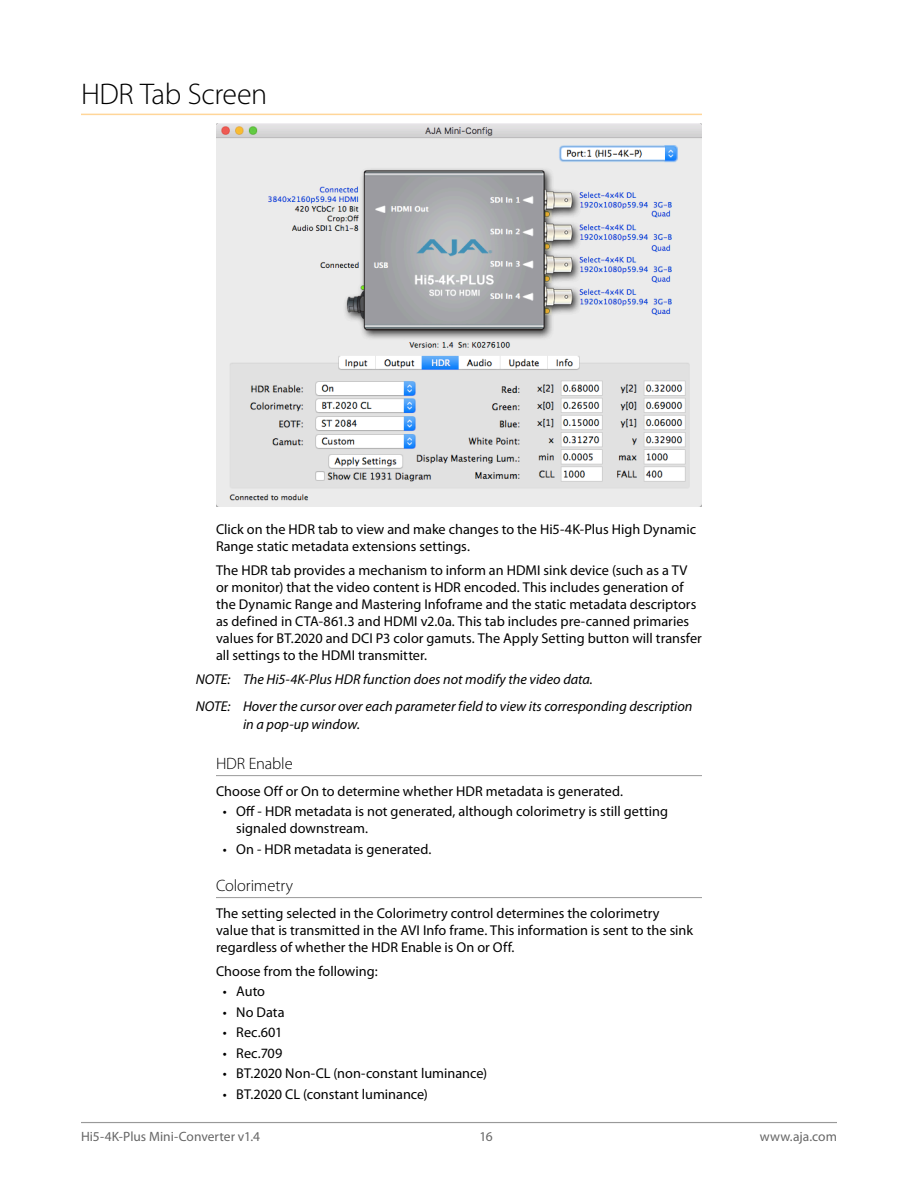
<style>
.page{position:relative;width:918px;height:1188px;background:#fff}
.page>*{position:absolute;margin:0;border:0;box-sizing:border-box;transform-origin:0 0}
._1Head{font:300 30px "Myriad Pro";letter-spacing:-.015em;color:#000}
._4Head{font:300 16.5px "Myriad Pro";letter-spacing:-.005em;color:#000}
.Body{font:14.25px/17.1px "Myriad Pro";letter-spacing:.005em;color:#000}
.NOTE{font:italic 14.25px/17.1px "Myriad Pro";color:#000}
.t1{font:13.5px "Myriad Pro";color:#666}
</style>
<div class="page">
<hr style="left:81px;top:1122px;width:756px;height:1px;background:#999">
<hr style="left:81px;top:114px;width:621px;height:1px;background:#ffd699">
<hr style="left:216px;top:775px;width:486px;height:1px;background:#999">
<hr style="left:216px;top:897px;width:486px;height:1px;background:#999">
<img style="left:216px;top:123px;width:486px;height:383px">
<p class="_1Head" style="left:81px;top:77px;width:188px">HDR Tab Screen</p>
<p class="Body" style="left:216px;top:520px;width:482px">Click on the HDR tab to view and make changes to the Hi5-4K-Plus High Dynamic<br>Range static metadata extensions settings.</p>
<p class="Body" style="left:216px;top:561px;width:487px">The HDR tab provides a mechanism to inform an HDMI sink device (such as a TV or monitor) that the video content is HDR encoded. This includes generation of the Dynamic Range and Mastering Infoframe and the static metadata descriptors as defined in CTA-861.3 and HDMI v2.0a. This tab includes pre-canned primaries values for BT.2020 and DCI P3 color gamuts. The Apply Setting button will transfer all settings to the HDMI transmitter.</p>
<p class="NOTE" style="left:196px;top:671px;width:399px">NOTE: The Hi5-4K-Plus HDR function does not modify the video data.</p>
<p class="NOTE" style="left:243px;top:698px;width:451px;text-indent:-47px">NOTE: Hover the cursor over each parameter field to view its corresponding description in a pop-up window.</p>
<p class="_4Head" style="left:216px;top:754px;width:78px">HDR Enable</p>
<p class="Body" style="left:216px;top:782px;width:409px">Choose Off or On to determine whether HDR metadata is generated.</p>
<p class="Body" style="left:236px;top:803px;width:433px;text-indent:-14px">• Off - HDR metadata is not generated, although colorimetry is still getting signaled downstream.</p>
<p class="Body" style="left:223px;top:840px;width:210px">• On - HDR metadata is generated.</p>
<p class="_4Head" style="left:216px;top:876px;width:78px">Colorimetry</p>
<p class="Body" style="left:216px;top:904px;width:479px">The setting selected in the Colorimetry control determines the colorimetry value that is transmitted in the AVI Info frame. This information is sent to the sink regardless of whether the HDR Enable is On or Off.</p>
<p class="Body" style="left:216px;top:962px;width:163px">Choose from the following:</p>
<p class="Body" style="left:223px;top:983px;width:44px">• Auto</p>
<p class="Body" style="left:223px;top:1003px;width:63px">• No Data</p>
<p class="Body" style="left:223px;top:1024px;width:61px">• Rec.601</p>
<p class="Body" style="left:223px;top:1044px;width:61px">• Rec.709</p>
<p class="Body" style="left:223px;top:1065px;width:266px">• BT.2020 Non-CL (non-constant luminance)</p>
<p class="Body" style="left:223px;top:1085px;width:207px">• BT.2020 CL (constant luminance)</p>
<p class="t1" style="left:81px;top:1128px;width:181px">Hi5-4K-Plus Mini-Converter v1.4</p>
<p class="t1" style="left:479px;top:1128px;width:15px">16</p>
<p class="t1" style="left:760px;top:1128px;width:79px">www.aja.com</p>
</div>
